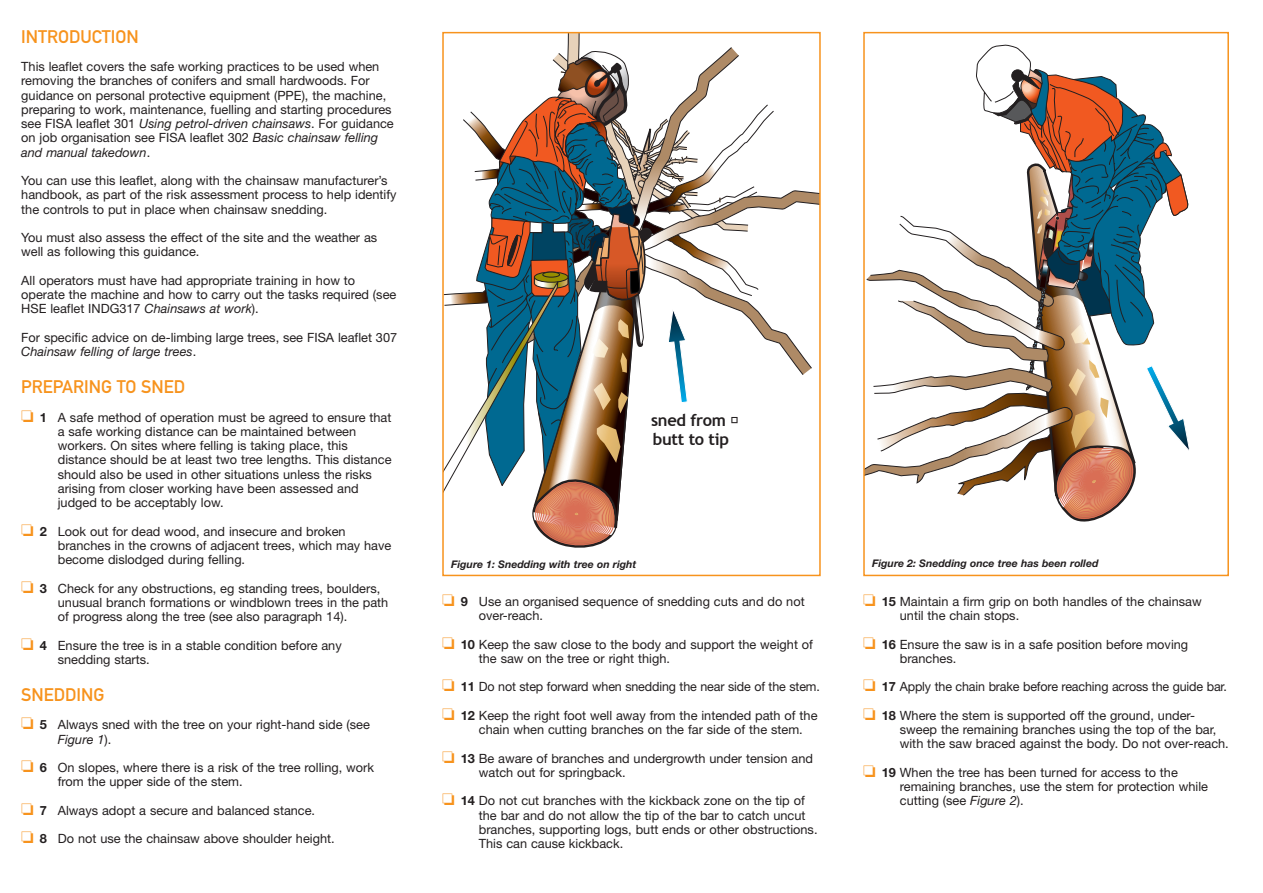
<style>
.page{position:relative;width:1263px;height:893px;background:#fff}
.page>*{position:absolute;margin:0;border:0;box-sizing:border-box;transform-origin:0 0}
.t1{font:18px "DIN Mittelschrift";color:#f7931d}
.t2{font:700 16.5px/19.8px "Trebuchet MS";letter-spacing:-.02em;color:#231f20}
.t3{font:12.75px/14.2px "Helvetica Neue";color:#231f20}
.t4{font:italic 700 10.5px "Helvetica Neue";color:#231f20}
.s1{font-style:italic}
.s2{color:#f7931d}
.s3{font-weight:700}
</style>
<div class="page">
<svg style="left:866px;top:44px;width:324px;height:478px"></svg>
<div style="left:863px;top:32px;width:366px;height:544px;border:2px solid #f7931d"></div>
<svg style="left:444px;top:33px;width:375px;height:515px"></svg>
<h1 class="t1" style="left:21px;top:30px;width:119px">INTRODUCTION</h1>
<p class="t3" style="left:21px;top:61px;width:374px">This leaflet covers the safe working practices to be used when removing the branches of conifers and small hardwoods. For guidance on personal protective equipment (PPE), the machine, preparing to work, maintenance, fuelling and starting procedures see FISA leaflet 301 <span class="s1">Using petrol-driven chainsaws</span>. For guidance on job organisation see FISA leaflet 302 <span class="s1">Basic chainsaw felling and manual takedown</span>.</p>
<p class="t3" style="left:21px;top:175px;width:377px">You can use this leaflet, along with the chainsaw manufacturer’s handbook, as part of the risk assessment process to help identify the controls to put in place when chainsaw snedding.</p>
<p class="t3" style="left:21px;top:232px;width:358px">You must also assess the effect of the site and the weather as well as following this guidance.</p>
<p class="t3" style="left:21px;top:274px;width:377px">All operators must have had appropriate training in how to operate the machine and how to carry out the tasks required (see<br>HSE leaflet INDG317 <span class="s1">Chainsaws at work</span>).</p>
<p class="t3" style="left:21px;top:331px;width:377px">For specific advice on de-limbing large trees, see FISA leaflet 307<br><span class="s1">Chainsaw felling of large trees</span>.</p>
<h1 class="t1" style="left:21px;top:380px;width:166px">PREPARING TO SNED</h1>
<p class="t3" style="left:58px;top:411px;width:335px;text-indent:-37px"><span class="s2">❏</span> <span class="s3">1</span> A safe method of operation must be agreed to ensure that a safe working distance can be maintained between workers. On sites where felling is taking place, this distance should be at least two tree lengths. This distance should also be used in other situations unless the risks arising from closer working have been assessed and judged to be acceptably low.</p>
<p class="t3" style="left:58px;top:525px;width:335px;text-indent:-37px"><span class="s2">❏</span> <span class="s3">2</span> Look out for dead wood, and insecure and broken branches in the crowns of adjacent trees, which may have become dislodged during felling.</p>
<p class="t3" style="left:58px;top:582px;width:332px;text-indent:-37px"><span class="s2">❏</span> <span class="s3">3</span> Check for any obstructions, eg standing trees, boulders, unusual branch formations or windblown trees in the path of progress along the tree (see also paragraph 14).</p>
<p class="t3" style="left:58px;top:639px;width:285px;text-indent:-37px"><span class="s2">❏</span> <span class="s3">4</span> Ensure the tree is in a stable condition before any snedding starts.</p>
<h1 class="t1" style="left:21px;top:688px;width:85px">SNEDDING</h1>
<p class="t3" style="left:58px;top:719px;width:313px;text-indent:-37px"><span class="s2">❏</span> <span class="s3">5</span> Always sned with the tree on your right-hand side (see<br><span class="s1">Figure 1</span>).</p>
<p class="t3" style="left:58px;top:762px;width:318px;text-indent:-37px"><span class="s2">❏</span> <span class="s3">6</span> On slopes, where there is a risk of the tree rolling, work from the upper side of the stem.</p>
<p class="t3" style="left:21px;top:804px;width:295px"><span class="s2">❏</span> <span class="s3">7</span> Always adopt a secure and balanced stance.</p>
<p class="t3" style="left:21px;top:833px;width:315px"><span class="s2">❏</span> <span class="s3">8</span> Do not use the chainsaw above shoulder height.</p>
<p class="t2" style="left:651px;top:410px;width:79px">sned from butt to tip</p>
<p class="t4" style="left:451px;top:561px;width:187px">Figure 1: Snedding with tree on right</p>
<p class="t4" style="left:872px;top:560px;width:228px">Figure 2: Snedding once tree has been rolled</p>
<p class="t3" style="left:479px;top:595px;width:327px;text-indent:-37px"><span class="s2">❏</span> <span class="s3">9</span> Use an organised sequence of snedding cuts and do not over-reach.</p>
<p class="t3" style="left:479px;top:638px;width:336px;text-indent:-37px"><span class="s2">❏</span> <span class="s3">10</span> Keep the saw close to the body and support the weight of the saw on the tree or right thigh.</p>
<p class="t3" style="left:442px;top:681px;width:379px"><span class="s2">❏</span> <span class="s3">11</span> Do not step forward when snedding the near side of the stem.</p>
<p class="t3" style="left:479px;top:709px;width:340px;text-indent:-37px"><span class="s2">❏</span> <span class="s3">12</span> Keep the right foot well away from the intended path of the chain when cutting branches on the far side of the stem.</p>
<p class="t3" style="left:479px;top:752px;width:336px;text-indent:-37px"><span class="s2">❏</span> <span class="s3">13</span> Be aware of branches and undergrowth under tension and watch out for springback.</p>
<p class="t3" style="left:479px;top:795px;width:340px;text-indent:-37px"><span class="s2">❏</span> <span class="s3">14</span> Do not cut branches with the kickback zone on the tip of the bar and do not allow the tip of the bar to catch uncut branches, supporting logs, butt ends or other obstructions.<br>This can cause kickback.</p>
<p class="t3" style="left:900px;top:595px;width:303px;text-indent:-37px"><span class="s2">❏</span> <span class="s3">15</span> Maintain a firm grip on both handles of the chainsaw until the chain stops.</p>
<p class="t3" style="left:900px;top:638px;width:290px;text-indent:-37px"><span class="s2">❏</span> <span class="s3">16</span> Ensure the saw is in a safe position before moving branches.</p>
<p class="t3" style="left:863px;top:681px;width:365px"><span class="s2">❏</span> <span class="s3">17</span> Apply the chain brake before reaching across the guide bar.</p>
<p class="t3" style="left:900px;top:709px;width:330px;text-indent:-37px"><span class="s2">❏</span> <span class="s3">18</span> Where the stem is supported off the ground, under&shy;sweep the remaining branches using the top of the bar, with the saw braced against the body. Do not over-reach.</p>
<p class="t3" style="left:900px;top:766px;width:310px;text-indent:-37px"><span class="s2">❏</span> <span class="s3">19</span> When the tree has been turned for access to the remaining branches, use the stem for protection while cutting (see <span class="s1">Figure 2</span>).</p>
</div>
